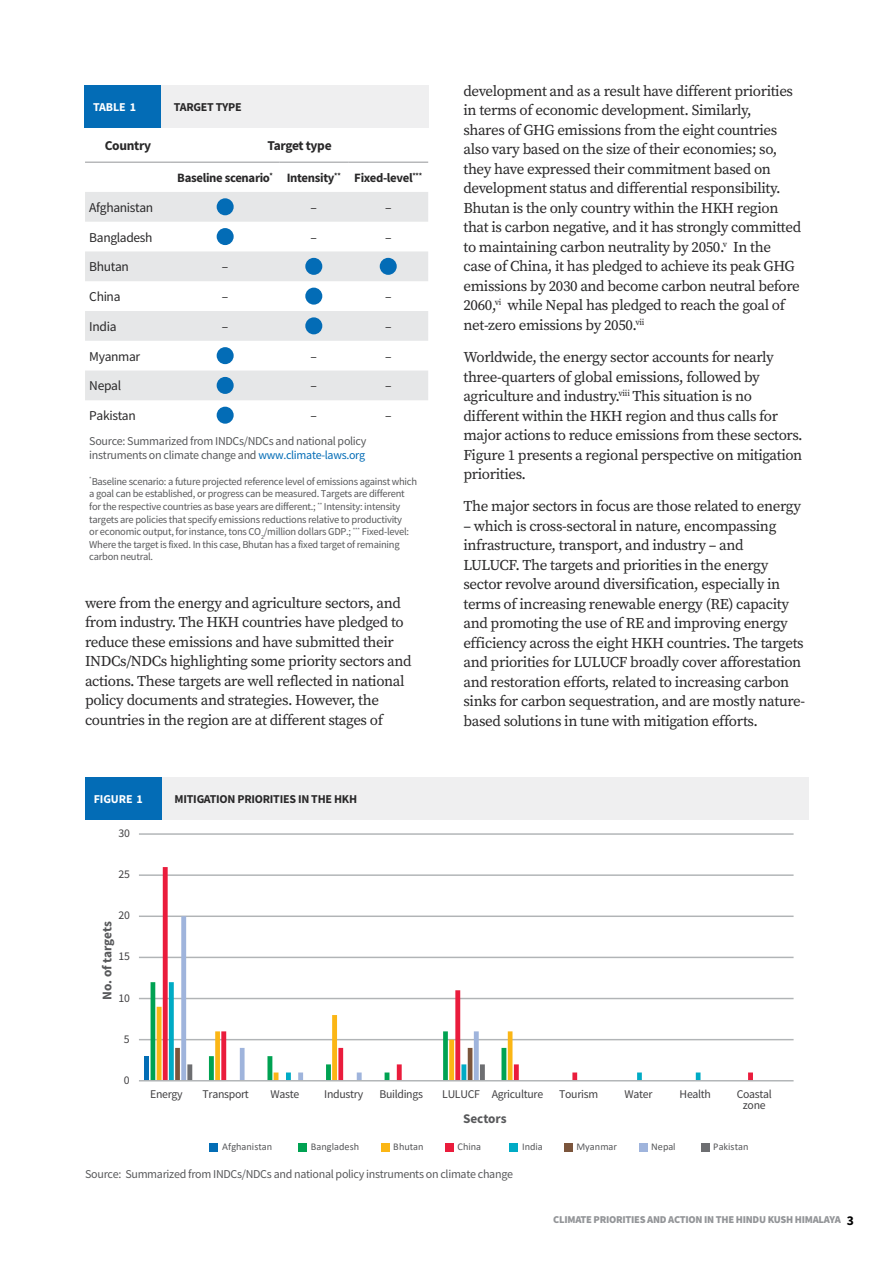
<style>
.page{position:relative;width:893px;height:1263px;background:#fff}
.page>*{position:absolute;margin:0;border:0;box-sizing:border-box;transform-origin:0 0}
.t1{font:15px/19.5px "Source Serif Pro";letter-spacing:-.025em;color:#292829}
.t2{font:13.5px "Source Sans Pro";letter-spacing:-.025em;color:#292829}
.t3{font:700 13.5px "Source Sans Pro";letter-spacing:-.025em;color:#292829}
.t4{font:700 13.2px "Source Sans Pro";letter-spacing:-.01em;color:#58595b}
.t5{font:700 12.75px "Source Sans Pro";letter-spacing:-.025em;color:#292829}
.t6{font:12px/14.4px "Source Sans Pro";letter-spacing:-.025em;color:#58595b}
.t7{font:700 12px "Source Sans Pro";letter-spacing:-.02em;color:#292829}
.t8{font:700 12px "Source Sans Pro";letter-spacing:-.01em;color:#fff}
.t9{font:11.85px/11.9px "Source Sans Pro";letter-spacing:-.025em;color:#414042;text-align:center}
.t10{font:10.5px/12.6px "Source Sans Pro";letter-spacing:-.025em;color:#58595b}
.t11{font:900 10.5px "Source Sans Pro";letter-spacing:-.025em;color:#939598}
.t12{font:10.35px "Calibri";color:#58595b}
.s1{color:#036cb6}
.s2{font-weight:700;font-size:13.5px;color:#000}
</style>
<div class="page">
<svg style="left:85px;top:192px;width:343px;height:208px;fill:#e6e7e8"></svg>
<hr style="left:85px;top:162px;width:86px;height:1px;background:#939598">
<hr style="left:171px;top:162px;width:108px;height:1px;background:#939598">
<hr style="left:279px;top:162px;width:69px;height:1px;background:#939598">
<hr style="left:348px;top:162px;width:80px;height:1px;background:#939598">
<div style="left:217px;top:198px;width:17px;height:17px;background:#036cb6;border-radius:50%"></div>
<div style="left:217px;top:228px;width:17px;height:17px;background:#036cb6;border-radius:50%"></div>
<div style="left:305px;top:258px;width:17px;height:17px;background:#036cb6;border-radius:50%"></div>
<div style="left:380px;top:258px;width:17px;height:17px;background:#036cb6;border-radius:50%"></div>
<div style="left:305px;top:288px;width:17px;height:17px;background:#036cb6;border-radius:50%"></div>
<div style="left:305px;top:317px;width:17px;height:17px;background:#036cb6;border-radius:50%"></div>
<div style="left:217px;top:347px;width:17px;height:17px;background:#036cb6;border-radius:50%"></div>
<div style="left:217px;top:377px;width:17px;height:17px;background:#036cb6;border-radius:50%"></div>
<div style="left:217px;top:407px;width:17px;height:17px;background:#036cb6;border-radius:50%"></div>
<div style="left:161px;top:85px;width:267px;height:42px;background:#efeff0"></div>
<div style="left:85px;top:85px;width:76px;height:42px;background:#036cb6"></div>
<hr style="left:139px;top:1039px;width:655px;height:1px;background:#b1b4b6">
<hr style="left:139px;top:998px;width:655px;height:1px;background:#b1b4b6">
<hr style="left:139px;top:957px;width:655px;height:1px;background:#b1b4b6">
<hr style="left:139px;top:915px;width:655px;height:2px;background:#b1b4b6">
<hr style="left:139px;top:874px;width:655px;height:2px;background:#b1b4b6">
<hr style="left:139px;top:833px;width:655px;height:2px;background:#b1b4b6">
<div style="left:144px;top:1056px;width:5px;height:25px;background:#036db5"></div>
<svg style="left:163px;top:867px;width:590px;height:213px"></svg>
<svg style="left:512px;top:982px;width:188px;height:98px"></svg>
<svg style="left:181px;top:916px;width:298px;height:66px"></svg>
<svg style="left:151px;top:982px;width:361px;height:98px"></svg>
<hr style="left:139px;top:1080px;width:655px;height:1px;background:#b1b4b6">
<div style="left:210px;top:1143px;width:8px;height:8px;background:#036db5"></div>
<div style="left:298px;top:1143px;width:9px;height:8px;background:#00a252"></div>
<div style="left:381px;top:1143px;width:8px;height:9px;background:#fbb615"></div>
<div style="left:445px;top:1143px;width:8px;height:8px;background:#ea1c3c"></div>
<div style="left:510px;top:1143px;width:8px;height:8px;background:#00abc5"></div>
<div style="left:564px;top:1143px;width:8px;height:8px;background:#7b553c"></div>
<div style="left:639px;top:1143px;width:8px;height:8px;background:#9fb4dc"></div>
<div style="left:701px;top:1143px;width:8px;height:8px;background:#6d6e71"></div>
<div style="left:162px;top:777px;width:647px;height:42px;background:#efeff0"></div>
<div style="left:85px;top:777px;width:77px;height:42px;background:#036cb6"></div>
<p class="t8" style="left:93px;top:99px;width:45px">TABLE 1</p>
<p class="t7" style="left:174px;top:99px;width:69px">TARGET TYPE</p>
<p class="t3" style="left:105px;top:137px;width:48px">Country</p>
<p class="t3" style="left:267px;top:137px;width:66px">Target type</p>
<p class="t5" style="left:177px;top:169px;width:246px">Baseline scenario<sup>*</sup> Intensity<sup>**</sup> Fixed-level<sup>***</sup></p>
<p class="t2" style="left:89px;top:199px;width:65px">Afghanistan</p>
<p class="t2" style="left:311px;top:199px;width:8px">–</p>
<p class="t2" style="left:385px;top:199px;width:8px">–</p>
<p class="t2" style="left:89px;top:229px;width:65px">Bangladesh</p>
<p class="t2" style="left:311px;top:229px;width:8px">–</p>
<p class="t2" style="left:385px;top:229px;width:8px">–</p>
<p class="t2" style="left:89px;top:258px;width:41px">Bhutan</p>
<p class="t2" style="left:222px;top:258px;width:8px">–</p>
<p class="t2" style="left:89px;top:288px;width:33px">China</p>
<p class="t2" style="left:222px;top:288px;width:8px">–</p>
<p class="t2" style="left:385px;top:288px;width:8px">–</p>
<p class="t2" style="left:89px;top:318px;width:29px">India</p>
<p class="t2" style="left:222px;top:318px;width:8px">–</p>
<p class="t2" style="left:385px;top:318px;width:8px">–</p>
<p class="t2" style="left:89px;top:348px;width:52px">Myanmar</p>
<p class="t2" style="left:311px;top:348px;width:8px">–</p>
<p class="t2" style="left:385px;top:348px;width:8px">–</p>
<p class="t2" style="left:89px;top:377px;width:33px">Nepal</p>
<p class="t2" style="left:311px;top:377px;width:8px">–</p>
<p class="t2" style="left:385px;top:377px;width:8px">–</p>
<p class="t2" style="left:89px;top:407px;width:48px">Pakistan</p>
<p class="t2" style="left:311px;top:407px;width:8px">–</p>
<p class="t2" style="left:385px;top:407px;width:8px">–</p>
<p class="t6" style="left:89px;top:434px;width:279px">Source: Summarized from INDCs/NDCs and national policy instruments on climate change and <span class="s1">www.climate-laws.org</span></p>
<p class="t10" style="left:89px;top:475px;width:329px"><sup>*</sup>Baseline scenario: a future projected reference level of emissions against which a goal can be established, or progress can be measured. Targets are different for the respective countries as base years are different.; <sup>**</sup> Intensity: intensity targets are policies that specify emissions reductions relative to productivity<br>or economic output, for instance, tons CO<sub>2</sub>/million dollars GDP.; <sup>***</sup> Fixed-level:<br>Where the target is fixed. In this case, Bhutan has a fixed target of remaining carbon neutral.</p>
<p class="t1" style="left:85px;top:593px;width:328px">were from the energy and agriculture sectors, and from industry. The HKH countries have pledged to reduce these emissions and have submitted their INDCs/NDCs highlighting some priority sectors and actions. These targets are well reflected in national policy documents and strategies. However, the countries in the region are at different stages of</p>
<p class="t8" style="left:94px;top:790px;width:51px">FIGURE 1</p>
<p class="t7" style="left:175px;top:790px;width:184px">MITIGATION PRIORITIES IN THE HKH</p>
<p class="t9" style="left:118px;top:827px;width:13px">30</p>
<p class="t9" style="left:118px;top:868px;width:13px">25</p>
<p class="t9" style="left:118px;top:909px;width:13px">20</p>
<p class="t4" style="left:98px;top:1000px;width:80px;rotate:-90deg">No. of targets</p>
<p class="t9" style="left:118px;top:950px;width:13px">15</p>
<p class="t9" style="left:118px;top:992px;width:13px">10</p>
<p class="t9" style="left:124px;top:1033px;width:7px">5</p>
<p class="t9" style="left:124px;top:1074px;width:7px">0</p>
<p class="t1" style="left:463px;top:81px;width:339px">development and as a result have different priorities in terms of economic development. Similarly,<br>shares of GHG emissions from the eight countries also vary based on the size of their economies; so, they have expressed their commitment based on development status and differential responsibility.<br>Bhutan is the only country within the HKH region that is carbon negative, and it has strongly committed to maintaining carbon neutrality by 2050.<sup>v</sup> In the case of China, it has pledged to achieve its peak GHG emissions by 2030 and become carbon neutral before 2060,<sup>vi</sup> while Nepal has pledged to reach the goal of net-zero emissions by 2050.<sup>vii</sup></p>
<p class="t1" style="left:463px;top:347px;width:341px">Worldwide, the energy sector accounts for nearly three-quarters of global emissions, followed by agriculture and industry.<sup>viii</sup> This situation is no different within the HKH region and thus calls for major actions to reduce emissions from these sectors.<br>Figure 1 presents a regional perspective on mitigation priorities.</p>
<p class="t1" style="left:463px;top:497px;width:339px">The major sectors in focus are those related to energy</p>
<p class="t1" style="left:463px;top:516px;width:343px">– which is cross-sectoral in nature, encompassing infrastructure, transport, and industry – and<br>LULUCF. The targets and priorities in the energy sector revolve around diversification, especially in terms of increasing renewable energy (RE) capacity and promoting the use of RE and improving energy efficiency across the eight HKH countries. The targets and priorities for LULUCF broadly cover afforestation and restoration efforts, related to increasing carbon sinks for carbon sequestration, and are mostly nature&shy;based solutions in tune with mitigation efforts.</p>
<p class="t9" style="left:150px;top:1088px;width:34px">Energy</p>
<p class="t9" style="left:203px;top:1088px;width:48px">Transport</p>
<p class="t9" style="left:270px;top:1088px;width:30px">Waste</p>
<p class="t9" style="left:324px;top:1088px;width:40px">Industry</p>
<p class="t9" style="left:379px;top:1088px;width:45px">Buildings</p>
<p class="t9" style="left:442px;top:1088px;width:102px">LULUCF Agriculture</p>
<p class="t9" style="left:559px;top:1088px;width:41px">Tourism</p>
<p class="t9" style="left:624px;top:1088px;width:29px">Water</p>
<p class="t9" style="left:680px;top:1088px;width:33px">Health</p>
<p class="t9" style="left:737px;top:1088px;width:37px">Coastal zone</p>
<p class="t4" style="left:463px;top:1110px;width:45px">Sectors</p>
<p class="t12" style="left:222px;top:1140px;width:51px">Afghanistan</p>
<p class="t12" style="left:311px;top:1140px;width:50px">Bangladesh</p>
<p class="t12" style="left:393px;top:1140px;width:32px">Bhutan</p>
<p class="t12" style="left:457px;top:1140px;width:25px">China</p>
<p class="t12" style="left:522px;top:1140px;width:22px">India</p>
<p class="t12" style="left:576px;top:1140px;width:42px">Myanmar</p>
<p class="t12" style="left:651px;top:1140px;width:26px">Nepal</p>
<p class="t12" style="left:713px;top:1140px;width:37px">Pakistan</p>
<p class="t6" style="left:85px;top:1166px;width:429px">Source: Summarized from INDCs/NDCs and national policy instruments on climate change</p>
<p class="t11" style="left:553px;top:1213px;width:302px">CLIMATE PRIORITIES AND ACTION IN THE HINDU KUSH HIMALAYA <span class="s2">3</span></p>
</div>
